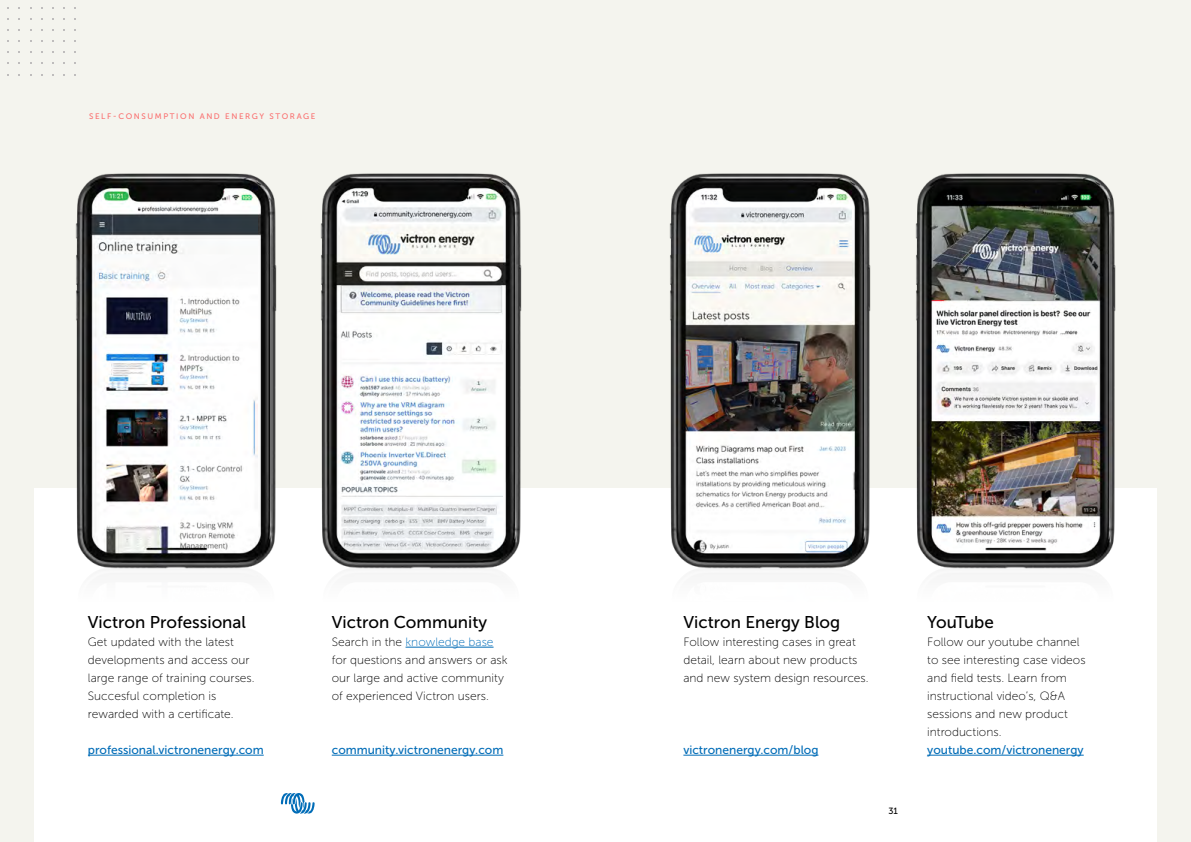
<style>
.page{position:relative;width:1191px;height:842px;background:#fff}
.page>*{position:absolute;margin:0;border:0;box-sizing:border-box;transform-origin:0 0}
.t1{font:17px "Museo Sans 500";color:#000}
.t2{font:17px "Museo Sans 500";letter-spacing:-.03em;color:#000}
.t3{font:12px/18px "Museo Sans 100";color:#000}
.t4{font:12px "Museo Sans 500";color:#006cb7}
.t5{font:9px "Museo Sans 500";color:#000}
.t6{font:8px "Museo Sans 500";letter-spacing:.2em;color:#fa7070}
.s1{color:#006cb7}
</style>
<div class="page">
<div style="left:0;top:0;width:604px;height:842px;background:#f4f4ee"></div>
<div style="left:34px;top:488px;width:570px;height:354px;background:#fff"></div>
<img style="left:74px;top:62px;width:203px;height:481px">
<img style="left:320px;top:173px;width:202px;height:370px">
<img style="left:78px;top:543px;width:197px;height:31px">
<img style="left:323px;top:543px;width:197px;height:31px">
<svg style="left:281px;top:793px;width:34px;height:21px"></svg>
<div style="left:595px;top:0;width:596px;height:842px;background:#f4f4ee"></div>
<div style="left:587px;top:488px;width:570px;height:354px;background:#fff"></div>
<img style="left:669px;top:173px;width:202px;height:370px">
<img style="left:915px;top:173px;width:201px;height:370px">
<img style="left:672px;top:543px;width:197px;height:31px">
<img style="left:918px;top:543px;width:196px;height:31px">
<hr style="left:88px;top:755px;width:176px;height:1px;background:#006cb7">
<hr style="left:405px;top:647px;width:88px;height:1px;background:#006cb7">
<hr style="left:332px;top:755px;width:171px;height:1px;background:#006cb7">
<hr style="left:683px;top:755px;width:135px;height:1px;background:#006cb7">
<hr style="left:927px;top:755px;width:156px;height:1px;background:#006cb7">
<p class="t6" style="left:89px;top:112px;width:228px">SELF-CONSUMPTION AND ENERGY STORAGE</p>
<h1 class="t1" style="left:88px;top:613px;width:160px">Victron Professional</h1>
<p class="t3" style="left:88px;top:633px;width:168px">Get updated with the latest developments and access our large range of training courses.<br>Succesful completion is rewarded with a certificate.</p>
<p class="t4" style="left:88px;top:743px;width:177px">professional.victronenergy.com</p>
<h1 class="t1" style="left:332px;top:613px;width:157px">Victron Community</h1>
<p class="t3" style="left:332px;top:633px;width:177px">Search in the <span class="s1">knowledge base </span>for questions and answers or ask our large and active community of experienced Victron users.</p>
<p class="t4" style="left:332px;top:743px;width:173px">community.victronenergy.com</p>
<h1 class="t1" style="left:683px;top:613px;width:158px">Victron Energy Blog</h1>
<p class="t3" style="left:683px;top:633px;width:187px">Follow interesting cases in great detail, learn about new products and new system design resources.</p>
<p class="t4" style="left:683px;top:743px;width:136px">victronenergy.com/blog</p>
<p class="t5" style="left:888px;top:805px;width:11px">31</p>
<h1 class="t2" style="left:927px;top:613px;width:68px">YouTube</h1>
<p class="t3" style="left:927px;top:633px;width:160px">Follow our youtube channel to see interesting case videos and field tests. Learn from instructional video’s, Q&amp;A sessions and new product introductions.</p>
<p class="t4" style="left:927px;top:743px;width:158px">youtube.com/victronenergy</p>
</div>
